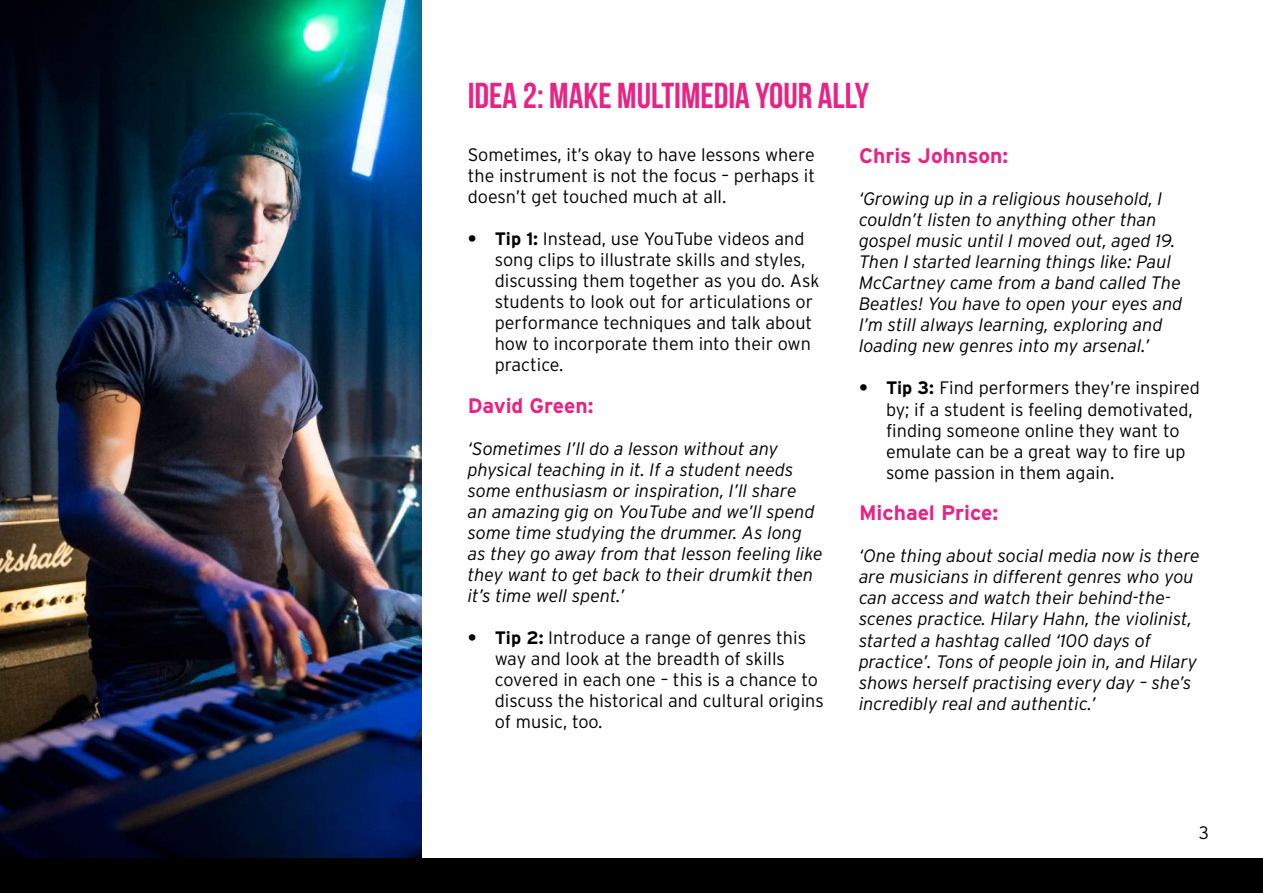
<style>
.page{position:relative;width:1263px;height:893px;background:#fff}
.page>*{position:absolute;margin:0;border:0;box-sizing:border-box;transform-origin:0 0}
.t1{font:700 36px "Bebas Neue";color:#e72485}
.t2{font:700 21px "Interstate";color:#e72485}
.t3{font:italic 300 18px/21px "Interstate";color:#000}
.t4{font:300 18px/21px "Interstate";color:#000}
.s1{font-weight:700}
</style>
<div class="page">
<img style="left:0;top:0;width:422px;height:859px">
<div style="left:0;top:859px;width:1263px;height:34px;background:#000"></div>
<h1 class="t1" style="left:468px;top:76px;width:403px">IDEA 2: MAKE MULTIMEDIA YOUR ALLY</h1>
<p class="t4" style="left:468px;top:144px;width:349px;text-align:justify">Sometimes, it’s okay to have lessons where the instrument is not the focus – perhaps it doesn’t get touched much at all.</p>
<p class="t4" style="left:495px;top:228px;width:326px;text-indent:-27px"><span class="s1">• Tip 1:</span> Instead, use YouTube videos and song clips to illustrate skills and styles, discussing them together as you do. Ask students to look out for articulations or performance techniques and talk about how to incorporate them into their own practice.</p>
<p class="t2" style="left:468px;top:394px;width:127px">David Green:</p>
<p class="t3" style="left:468px;top:438px;width:357px">‘Sometimes I’ll do a lesson without any physical teaching in it. If a student needs some enthusiasm or inspiration, I’ll share<br>an amazing gig on YouTube and we’ll spend some time studying the drummer. As long as they go away from that lesson feeling like they want to get back to their drumkit then it’s time well spent.’</p>
<p class="t4" style="left:495px;top:627px;width:331px;text-indent:-27px"><span class="s1">• Tip 2:</span> Introduce a range of genres this way and look at the breadth of skills covered in each one – this is a chance to discuss the historical and cultural origins of music, too.</p>
<p class="t2" style="left:859px;top:144px;width:151px">Chris Johnson:</p>
<p class="t3" style="left:859px;top:188px;width:325px">‘Growing up in a religious household, I couldn’t listen to anything other than gospel music until I moved out, aged 19.<br>Then I started learning things like: Paul McCartney came from a band called The Beatles! You have to open your eyes and I’m still always learning, exploring and loading new genres into my arsenal.’</p>
<p class="t4" style="left:886px;top:377px;width:315px;text-indent:-27px"><span class="s1">• Tip 3:</span> Find performers they’re inspired by; if a student is feeling demotivated, finding someone online they want to emulate can be a great way to fire up some passion in them again.</p>
<p class="t2" style="left:859px;top:501px;width:141px">Michael Price:</p>
<p class="t3" style="left:859px;top:545px;width:342px">‘One thing about social media now is there are musicians in different genres who you can access and watch their behind-the&shy;scenes practice. Hilary Hahn, the violinist, started a hashtag called ‘100 days of practice’. Tons of people join in, and Hilary shows herself practising every day – she’s incredibly real and authentic.’</p>
<p class="t4" style="left:1199px;top:822px;width:12px">3</p>
</div>
